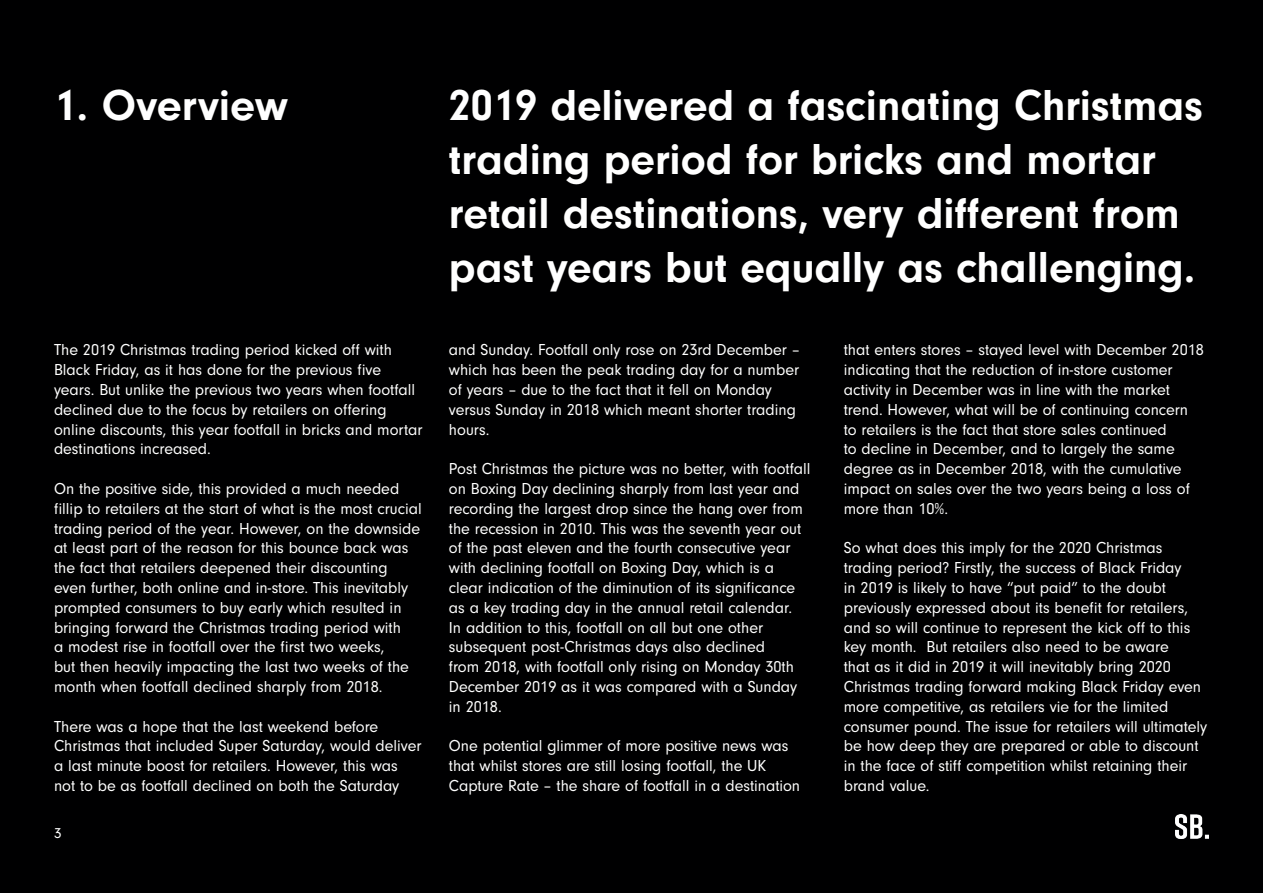
<style>
.page{position:relative;width:1263px;height:893px;background:#000001}
.page>*{position:absolute;margin:0;border:0;box-sizing:border-box;transform-origin:0 0}
.t1{font:700 45px/54px "Neuzeit Gro";color:#fff}
.t2{font:16.5px/19.8px "Neuzeit Gro";color:#fff}
.t3{font:15px "Neuzeit Gro";color:#fff}
</style>
<div class="page">
<img style="left:1175px;top:814px;width:34px;height:25px">
<p class="t1" style="left:54px;top:79px;width:235px">1. Overview</p>
<p class="t2" style="left:54px;top:340px;width:370px">The 2019 Christmas trading period kicked off with Black Friday, as it has done for the previous five years. But unlike the previous two years when footfall declined due to the focus by retailers on offering online discounts, this year footfall in bricks and mortar destinations increased.</p>
<p class="t2" style="left:54px;top:479px;width:369px">On the positive side, this provided a much needed fillip to retailers at the start of what is the most crucial trading period of the year. However, on the downside at least part of the reason for this bounce back was the fact that retailers deepened their discounting even further, both online and in-store. This inevitably prompted consumers to buy early which resulted in bringing forward the Christmas trading period with<br>a modest rise in footfall over the first two weeks,<br>but then heavily impacting the last two weeks of the month when footfall declined sharply from 2018.</p>
<p class="t2" style="left:54px;top:717px;width:369px">There was a hope that the last weekend before Christmas that included Super Saturday, would deliver a last minute boost for retailers. However, this was not to be as footfall declined on both the Saturday</p>
<p class="t3" style="left:54px;top:825px;width:9px">3</p>
<p class="t1" style="left:449px;top:79px;width:755px">2019 delivered a fascinating Christmas trading period for bricks and mortar retail destinations, very different from past years but equally as challenging.</p>
<p class="t2" style="left:449px;top:340px;width:352px">and Sunday. Footfall only rose on 23rd December – which has been the peak trading day for a number of years – due to the fact that it fell on Monday versus Sunday in 2018 which meant shorter trading hours.</p>
<p class="t2" style="left:449px;top:459px;width:363px">Post Christmas the picture was no better, with footfall on Boxing Day declining sharply from last year and recording the largest drop since the hang over from the recession in 2010. This was the seventh year out of the past eleven and the fourth consecutive year with declining footfall on Boxing Day, which is a clear indication of the diminution of its significance as a key trading day in the annual retail calendar.<br>In addition to this, footfall on all but one other subsequent post-Christmas days also declined<br>from 2018, with footfall only rising on Monday 30th December 2019 as it was compared with a Sunday in 2018.</p>
<p class="t2" style="left:449px;top:736px;width:353px">One potential glimmer of more positive news was that whilst stores are still losing footfall, the UK<br>Capture Rate – the share of footfall in a destination</p>
<p class="t2" style="left:844px;top:340px;width:362px">that enters stores – stayed level with December 2018 indicating that the reduction of in-store customer activity in December was in line with the market trend. However, what will be of continuing concern to retailers is the fact that store sales continued<br>to decline in December, and to largely the same degree as in December 2018, with the cumulative impact on sales over the two years being a loss of more than 10%.</p>
<p class="t2" style="left:844px;top:538px;width:365px">So what does this imply for the 2020 Christmas trading period? Firstly, the success of Black Friday<br>in 2019 is likely to have “put paid” to the doubt previously expressed about its benefit for retailers, and so will continue to represent the kick off to this key month. But retailers also need to be aware<br>that as it did in 2019 it will inevitably bring 2020<br>Christmas trading forward making Black Friday even more competitive, as retailers vie for the limited consumer pound. The issue for retailers will ultimately be how deep they are prepared or able to discount in the face of stiff competition whilst retaining their brand value.</p>
</div>
